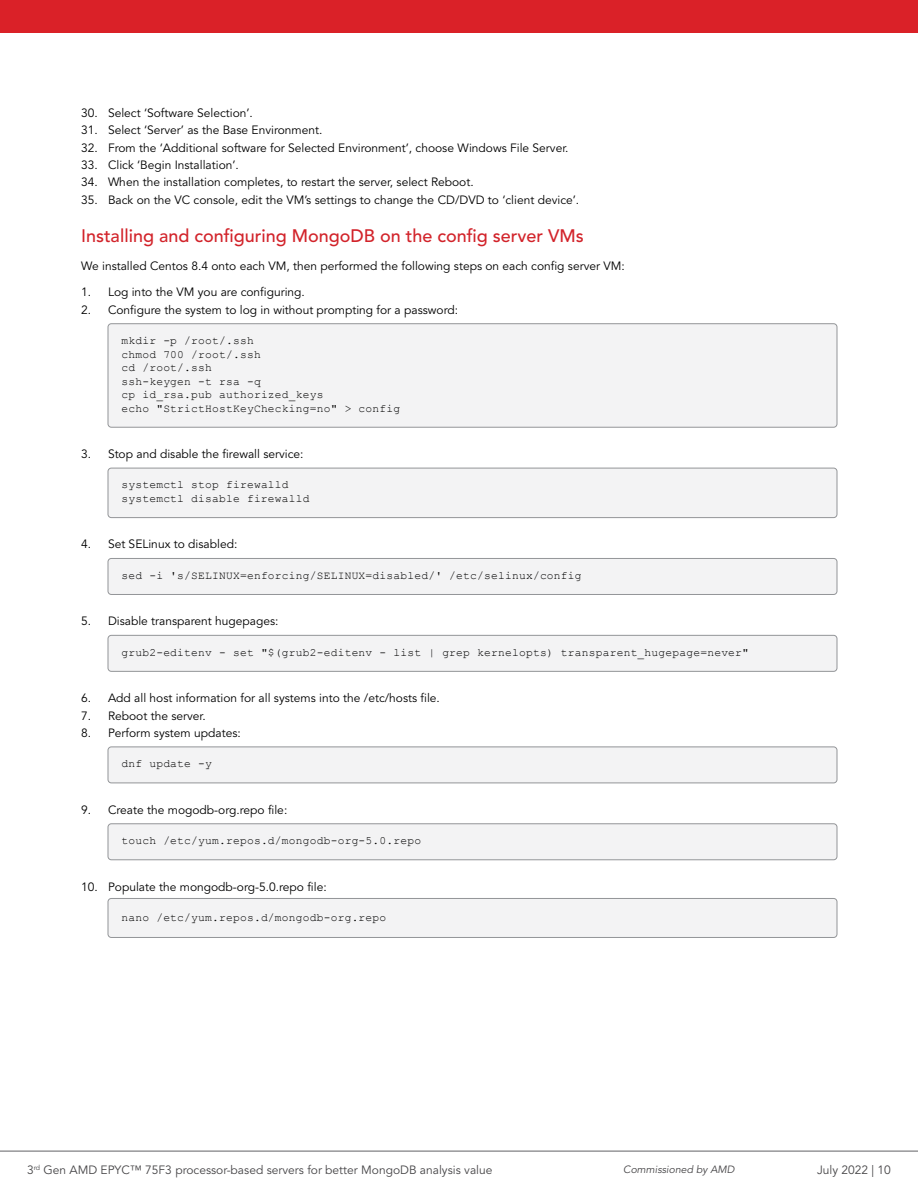
<style>
.page{position:relative;width:918px;height:1188px;background:#fff}
.page>*{position:absolute;margin:0;border:0;box-sizing:border-box;transform-origin:0 0}
.t1{font:500 18px "Avenir LT Pro";color:#d2232a}
.t2{font:12px "Avenir LT Pro";color:#000}
.t3{font:12px "Avenir LT Pro";color:#464547}
.t4{font:11.25px/13.5px "Courier New";letter-spacing:.02em;color:#000}
.t5{font:italic 10.5px "Avenir LT Pro";color:#464547}
</style>
<div class="page">
<div style="left:108px;top:324px;width:729px;height:103px;background:#f3f3f4;border-radius:3px"></div>
<div style="left:108px;top:324px;width:729px;height:103px;border:1px solid #939598;border-radius:3px"></div>
<div style="left:108px;top:468px;width:729px;height:50px;background:#f3f3f4;border-radius:3px"></div>
<div style="left:108px;top:468px;width:729px;height:50px;border:1px solid #939598;border-radius:3px"></div>
<div style="left:108px;top:558px;width:729px;height:36px;background:#f3f3f4;border-radius:3px"></div>
<div style="left:108px;top:558px;width:729px;height:37px;border:1px solid #939598;border-radius:3px"></div>
<div style="left:108px;top:635px;width:729px;height:36px;background:#f3f3f4;border-radius:3px"></div>
<div style="left:108px;top:635px;width:729px;height:37px;border:1px solid #939598;border-radius:3px"></div>
<div style="left:108px;top:747px;width:729px;height:36px;background:#f3f3f4;border-radius:3px"></div>
<div style="left:108px;top:747px;width:729px;height:36px;border:1px solid #939598;border-radius:3px"></div>
<div style="left:108px;top:824px;width:729px;height:36px;background:#f3f3f4;border-radius:3px"></div>
<div style="left:108px;top:824px;width:729px;height:36px;border:1px solid #939598;border-radius:3px"></div>
<div style="left:108px;top:898px;width:729px;height:39px;background:#f3f3f4;border-radius:3px"></div>
<div style="left:108px;top:898px;width:729px;height:40px;border:1px solid #939598;border-radius:3px"></div>
<hr style="left:0;top:1151px;width:918px;height:1px;background:#616264">
<div style="left:0;top:0;width:918px;height:32px;background:#da2128"></div>
<p class="t2" style="left:81px;top:106px;width:173px">30. Select ‘Software Selection’.</p>
<p class="t2" style="left:81px;top:123px;width:243px">31. Select ‘Server’ as the Base Environment.</p>
<p class="t2" style="left:81px;top:140px;width:489px">32. From the ‘Additional software for Selected Environment’, choose Windows File Server.</p>
<p class="t2" style="left:81px;top:158px;width:159px">33. Click ‘Begin Installation’.</p>
<p class="t2" style="left:81px;top:175px;width:394px">34. When the installation completes, to restart the server, select Reboot.</p>
<p class="t2" style="left:81px;top:192px;width:500px">35. Back on the VC console, edit the VM’s settings to change the CD/DVD to ‘client device’.</p>
<h1 class="t1" style="left:81px;top:225px;width:504px">Installing and configuring MongoDB on the config server VMs</h1>
<p class="t2" style="left:81px;top:259px;width:545px">We installed Centos 8.4 onto each VM, then performed the following steps on each config server VM:</p>
<p class="t2" style="left:81px;top:285px;width:225px">1. Log into the VM you are configuring.</p>
<p class="t2" style="left:81px;top:302px;width:379px">2. Configure the system to log in without prompting for a password:</p>
<p class="t4" style="left:122px;top:333px;width:280px">mkdir -p /root/.ssh<br>chmod 700 /root/.ssh<br>cd /root/.ssh<br>ssh-keygen -t rsa -q<br>cp id_rsa.pub authorized_keys<br>echo "StrictHostKeyChecking=no" &gt; config</p>
<p class="t2" style="left:81px;top:447px;width:224px">3. Stop and disable the firewall service:</p>
<p class="t4" style="left:122px;top:478px;width:190px">systemctl stop firewalld systemctl disable firewalld</p>
<p class="t2" style="left:81px;top:537px;width:158px">4. Set SELinux to disabled:</p>
<p class="t4" style="left:122px;top:568px;width:462px">sed -i 's/SELINUX=enforcing/SELINUX=disabled/' /etc/selinux/config</p>
<p class="t2" style="left:81px;top:614px;width:199px">5. Disable transparent hugepages:</p>
<p class="t4" style="left:122px;top:645px;width:629px">grub2-editenv - set "$(grub2-editenv - list | grep kernelopts) transparent_hugepage=never"</p>
<p class="t2" style="left:81px;top:691px;width:360px">6. Add all host information for all systems into the /etc/hosts file.</p>
<p class="t2" style="left:81px;top:708px;width:126px">7. Reboot the server.</p>
<p class="t2" style="left:81px;top:726px;width:161px">8. Perform system updates:</p>
<p class="t4" style="left:122px;top:757px;width:92px">dnf update -y</p>
<p class="t2" style="left:81px;top:803px;width:208px">9. Create the mogodb-org.repo file:</p>
<p class="t4" style="left:122px;top:834px;width:301px">touch /etc/yum.repos.d/mongodb-org-5.0.repo</p>
<p class="t2" style="left:81px;top:879px;width:247px">10. Populate the mongodb-org-5.0.repo file:</p>
<p class="t4" style="left:122px;top:910px;width:266px">nano /etc/yum.repos.d/mongodb-org.repo</p>
<p class="t3" style="left:27px;top:1163px;width:467px">3<sup>rd</sup> Gen AMD EPYC™ 75F3 processor-based servers for better MongoDB analysis value</p>
<p class="t3" style="left:817px;top:1163px;width:75px">July 2022 | 10</p>
<p class="t5" style="left:623px;top:1163px;width:113px">Commissioned by AMD</p>
</div>
